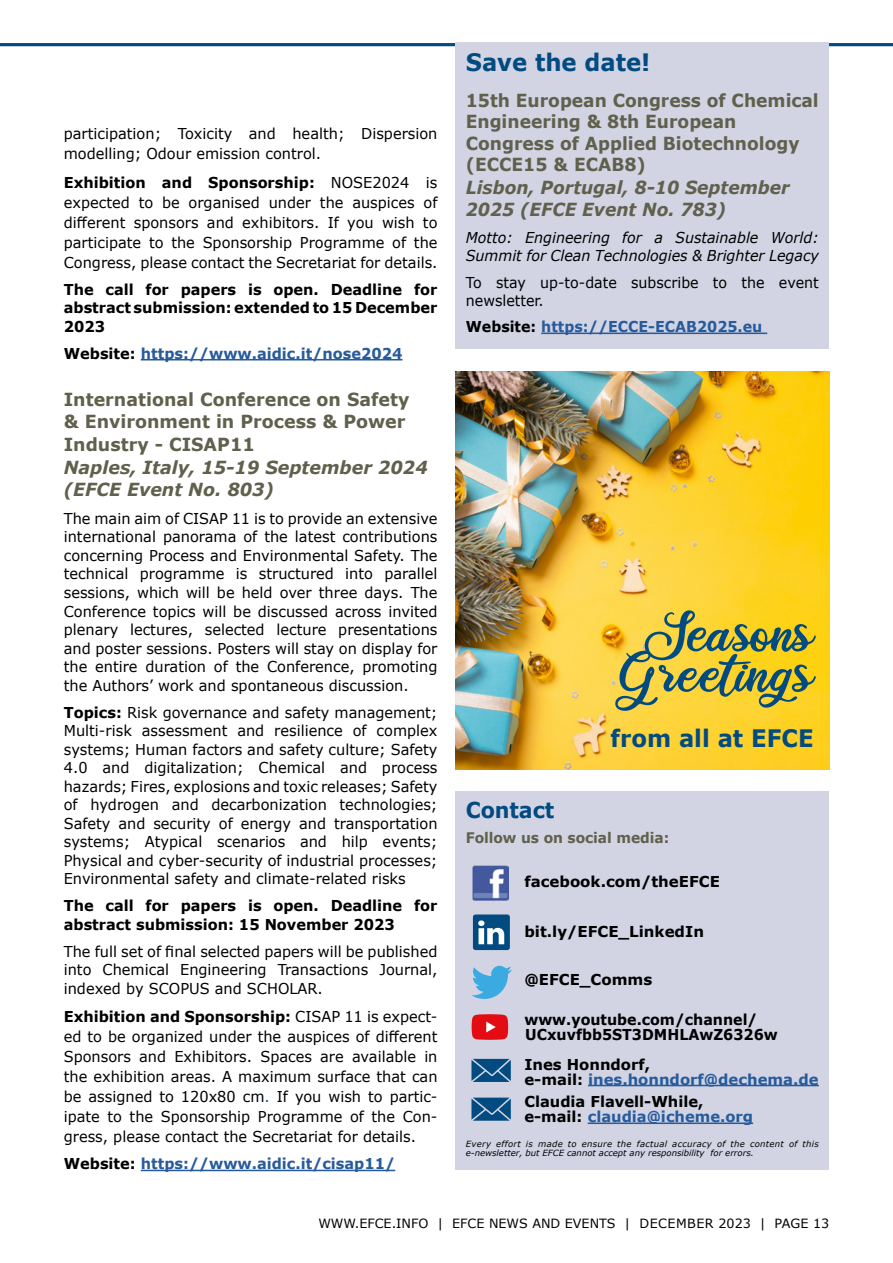
<style>
.page{position:relative;width:893px;height:1263px;background:#fff}
.page>*{position:absolute;margin:0;border:0;box-sizing:border-box;transform-origin:0 0}
.Event_head{font:60px "Ballet Harmony";color:#024b81}
.Event_head-2{font:700 24px "Verdana";color:#024b81;scale:.95 1}
.body{font:700 21.9px "Verdana";letter-spacing:-.005em;color:#024b81;scale:.95 1}
.Event_head-3{font:700 18px/21.6px "Verdana";color:#60604d;scale:.95 1}
.Event_head-4{font:700 18px/22px "Verdana";color:#60604d}
.Event_location_date{font:italic 700 18px/21.6px "Verdana";color:#60604d;scale:.95 1}
.Event_location_date-2{font:italic 700 18px/22px "Verdana";color:#60604d}
.Normal__Web{font:15px/18.5px "Verdana";color:#000;text-align:justify}
.body-2{font:700 15px/18.5px "Verdana";color:#000}
.body-3{font:700 15px/15px "Verdana";color:#275b9b}
.t1{font:italic 15px/18px "Verdana";color:#000;scale:.95 1}
.body-4{font:700 15px/15px "Verdana";color:#000;scale:.95 1}
.Normal__Web-2{font:15px/18px "Verdana";color:#000;scale:.95 1}
.body-5{font:700 15px "Verdana";color:#275b9b;scale:.95 1}
.body-6{font:700 14.55px "Verdana";letter-spacing:-.005em;color:#60604d;scale:.95 1}
.t2{font:12.75px "Verdana";color:#000}
.body-7{font:italic 8.55px/9.8px "Verdana";letter-spacing:.035em;color:#000}
.s1{font-weight:700}
.s2{color:#000}
.s3{color:#13608b}
.s4{color:#275b9b}
</style>
<div class="page">
<hr style="left:0;top:43px;width:893px;height:3px;background:#024b81">
<div style="left:455px;top:791px;width:374px;height:378px;background:#d2d4e4"></div>
<hr style="left:588px;top:1085px;width:231px;height:1px;background:#275b9b">
<hr style="left:588px;top:1122px;width:165px;height:2px;background:#275b9b">
<img style="left:473px;top:865px;width:35px;height:36px">
<svg style="left:471px;top:966px;width:41px;height:33px"></svg>
<div style="left:473px;top:914px;width:37px;height:36px;background:#024b81;border-radius:3px"></div>
<svg style="left:478px;top:920px;width:26px;height:24px"></svg>
<svg style="left:472px;top:1014px;width:36px;height:26px"></svg>
<svg style="left:471px;top:1059px;width:40px;height:23px"></svg>
<svg style="left:471px;top:1097px;width:40px;height:24px"></svg>
<hr style="left:141px;top:359px;width:261px;height:1px;background:#275b9b">
<hr style="left:141px;top:1170px;width:254px;height:1px;background:#275b9b">
<div style="left:455px;top:43px;width:374px;height:306px;background:#d2d4e4"></div>
<hr style="left:541px;top:333px;width:226px;height:1px;background:#275b9b">
<img style="left:455px;top:371px;width:374px;height:399px">
<p class="Normal__Web" style="left:64px;top:123px;width:375px;line-height:20px">participation; Toxicity and health; Dispersion modelling; Odour emission control.</p>
<p class="Normal__Web" style="left:64px;top:172px;width:375px;line-height:20px"><span class="s1">Exhibition and Sponsorship:</span> NOSE2024 is expected to be organised under the auspices of different sponsors and exhibitors. If you wish to participate to the Sponsorship Programme of the Congress, please contact the Secretariat for details.</p>
<p class="body-2" style="left:64px;top:280px;width:375px;text-align:justify">The call for papers is open. Deadline for abstract submission: extended to 15 December 2023</p>
<p class="body-3" style="left:64px;top:345px;width:340px"><span class="s2">Website:</span> https://www.aidic.it/nose2024</p>
<p class="Event_head-4" style="left:64px;top:388px;width:347px">International Conference on Safety &amp; Environment in Process &amp; Power<br>Industry - CISAP11</p>
<p class="Event_location_date-2" style="left:64px;top:456px;width:365px">Naples, Italy, 15-19 September 2024 (EFCE Event No. 803)</p>
<p class="Normal__Web" style="left:64px;top:509px;width:375px">The main aim of CISAP 11 is to provide an extensive international panorama of the latest contributions concerning Process and Environmental Safety. The technical programme is structured into parallel sessions, which will be held over three days. The Conference topics will be discussed across invited plenary lectures, selected lecture presentations and poster sessions. Posters will stay on display for the entire duration of the Conference, promoting the Authors’ work and spontaneous discussion.</p>
<p class="Normal__Web" style="left:64px;top:703px;width:375px"><span class="s1">Topics:</span> Risk governance and safety management; Multi-risk assessment and resilience of complex systems; Human factors and safety culture; Safety 4.0 and digitalization; Chemical and process hazards; Fires, explosions and toxic releases; Safety of hydrogen and decarbonization technologies; Safety and security of energy and transportation systems; Atypical scenarios and hilp events; Physical and cyber-security of industrial processes; Environmental safety and climate-related risks</p>
<p class="body-2" style="left:64px;top:896px;width:375px">The call for papers is open. Deadline for abstract submission: 15 November 2023</p>
<p class="Normal__Web" style="left:64px;top:942px;width:375px">The full set of final selected papers will be published into Chemical Engineering Transactions Journal, indexed by SCOPUS and SCHOLAR.</p>
<p class="Normal__Web" style="left:64px;top:1007px;width:375px;line-height:20px"><span class="s1">Exhibition and Sponsorship:</span> CISAP 11 is expect&shy;ed to be organized under the auspices of different Sponsors and Exhibitors. Spaces are available in the exhibition areas. A maximum surface that can be assigned to 120x80 cm<span class="s3">.</span> If you wish to partic&shy;ipate to the Sponsorship Programme of the Con&shy;gress, please contact the Secretariat for details.</p>
<p class="body-3" style="left:64px;top:1156px;width:333px"><span class="s2">Website:</span> https://www.aidic.it/cisap11/</p>
<p class="Event_head-2" style="left:466px;top:45px;width:196px">Save the date!</p>
<p class="Event_head-3" style="left:466px;top:89px;width:373px">15th European Congress of Chemical<br>Engineering &amp; 8th European<br>Congress of Applied Biotechnology (ECCE15 &amp; ECAB8)</p>
<p class="Event_location_date" style="left:466px;top:176px;width:342px">Lisbon, Portugal, 8-10 September<br>2025 (EFCE Event No. 783)</p>
<p class="t1" style="left:466px;top:229px;width:373px">Motto: Engineering for a Sustainable World:<br>Summit for Clean Technologies &amp; Brighter Legacy</p>
<p class="Normal__Web-2" style="left:466px;top:273px;width:373px">To stay up-to-date subscribe to the event newsletter.</p>
<p class="body-5" style="left:466px;top:316px;width:314px"><span class="s2">Website:</span> https://ECCE-ECAB2025.eu</p>
<p class="Event_head" style="left:645px;top:607px;width:170px">Seasons</p>
<p class="Event_head" style="left:619px;top:648px;width:196px">G reetings</p>
<p class="Event_head-2" style="left:610px;top:721px;width:215px">from all at EFCE</p>
<p class="body" style="left:466px;top:794px;width:95px">Contact</p>
<p class="body-6" style="left:466px;top:828px;width:216px">Follow us on social media:</p>
<p class="body-2" style="left:524px;top:872px;width:197px">facebook.com/theEFCE</p>
<p class="body-2" style="left:524px;top:922px;width:181px">bit.ly/EFCE_LinkedIn</p>
<p class="body-2" style="left:524px;top:970px;width:130px">@EFCE_Comms</p>
<p class="body-4" style="left:524px;top:1011px;width:268px">www.youtube.com/channel/<br>UCxuvfbb5ST3DMHLAwZ6326w</p>
<p class="body-3" style="left:524px;top:1056px;width:296px"><span class="s2">Ines Honndorf,<br>e-mail:</span> ines.honndorf@dechema.de</p>
<p class="body-2" style="left:524px;top:1094px;width:230px;line-height:15px">Claudia Flavell-While, e-mail: <span class="s4">claudia@icheme.org</span></p>
<p class="body-7" style="left:466px;top:1138px;width:355px">Every effort is made to ensure the factual accuracy of the content of this e-newsletter, but EFCE cannot accept any responsibility for errors.</p>
<p class="t2" style="left:318px;top:1215px;width:512px">WWW.EFCE.INFO | EFCE NEWS AND EVENTS | DECEMBER 2023 | PAGE 13</p>
</div>
